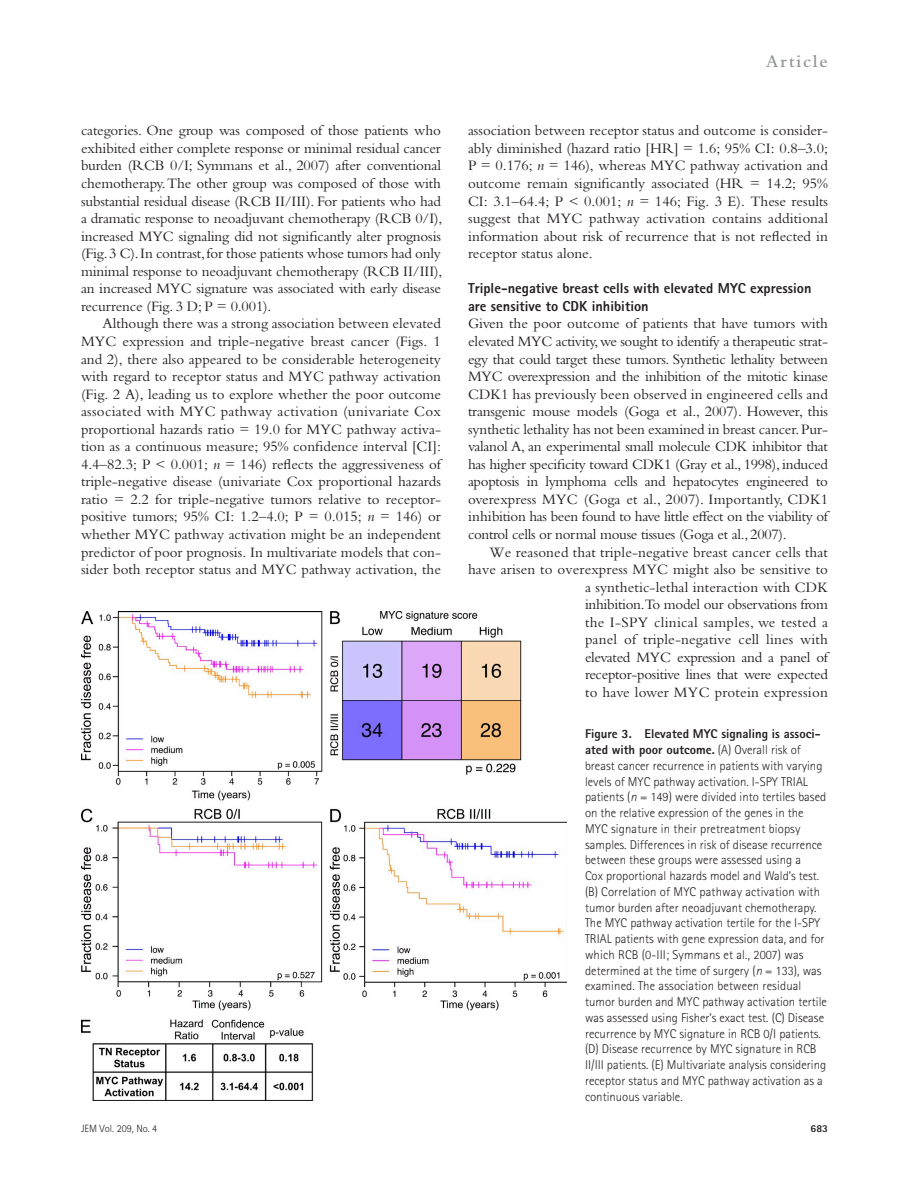
<style>
.page{position:relative;width:918px;height:1188px;background:#fff}
.page>*{position:absolute;margin:0;border:0;box-sizing:border-box;transform-origin:0 0}
.t1{font:600 18px "Bembo Std";letter-spacing:.1em;color:#949698}
.t2{font:15px/17.5px "Bembo Std";color:#231f20;text-align:justify}
.t3{font:800 14.4px/17.5px "Rotis Sans Serif Std";color:#231f20}
.t4{font:300 12.75px/15.8px "Rotis Sans Serif Std";color:#231f20}
.t5{font:300 10.5px "Rotis Sans Serif Std";color:#231f20}
.t6{font:800 10.5px "Rotis Sans Serif Std";color:#231f20}
.s1{font-style:italic}
.s2{font-weight:800}
</style>
<div class="page">
<img style="left:81px;top:611px;width:486px;height:490px">
<p class="t2" style="left:81px;top:122px;width:363px">categories. One group was composed of those patients who exhibited either complete response or minimal residual cancer burden (RCB 0/I; Symmans et al., 2007) after conventional chemotherapy. The other group was composed of those with substantial residual disease (RCB II/III). For patients who had a dramatic response to neoadjuvant chemotherapy (RCB 0/I), increased MYC signaling did not significantly alter prognosis (Fig. 3 C). In contrast, for those patients whose tumors had only minimal response to neoadjuvant chemotherapy (RCB II/III), an increased MYC signature was associated with early disease recurrence (Fig. 3 D; P = 0.001).</p>
<p class="t2" style="left:81px;top:315px;width:362px;text-indent:22px">Although there was a strong association between elevated MYC expression and triple-negative breast cancer (Figs. 1 and 2), there also appeared to be considerable heterogeneity with regard to receptor status and MYC pathway activation (Fig. 2 A), leading us to explore whether the poor outcome associated with MYC pathway activation (univariate Cox proportional hazards ratio = 19.0 for MYC pathway activa&shy;tion as a continuous measure; 95% confidence interval [CI]:<br>4.4–82.3; P &lt; 0.001; <span class="s1">n</span> = 146) reflects the aggressiveness of triple-negative disease (univariate Cox proportional hazards ratio = 2.2 for triple-negative tumors relative to receptor&shy;positive tumors; 95% CI: 1.2–4.0; P = 0.015; <span class="s1">n</span> = 146) or whether MYC pathway activation might be an independent predictor of poor prognosis. In multivariate models that con&shy;sider both receptor status and MYC pathway activation, the</p>
<p class="t5" style="left:81px;top:1123px;width:78px">JEM Vol. 209, No. 4</p>
<p class="t1" style="left:766px;top:51px;width:64px">Article</p>
<p class="t2" style="left:468px;top:122px;width:362px">association between receptor status and outcome is consider&shy;ably diminished (hazard ratio [HR] = 1.6; 95% CI: 0.8–3.0; P = 0.176; <span class="s1">n</span> = 146), whereas MYC pathway activation and outcome remain significantly associated (HR = 14.2; 95% CI: 3.1–64.4; P &lt; 0.001; <span class="s1">n</span> = 146; Fig. 3 E). These results suggest that MYC pathway activation contains additional information about risk of recurrence that is not reflected in receptor status alone.</p>
<p class="t3" style="left:468px;top:279px;width:345px">Triple-negative breast cells with elevated MYC expression are sensitive to CDK inhibition</p>
<p class="t2" style="left:468px;top:315px;width:362px">Given the poor outcome of patients that have tumors with elevated MYC activity, we sought to identify a therapeutic strat&shy;egy that could target these tumors. Synthetic lethality between MYC overexpression and the inhibition of the mitotic kinase CDK1 has previously been observed in engineered cells and transgenic mouse models (Goga et al., 2007). However, this synthetic lethality has not been examined in breast cancer. Pur&shy;valanol A, an experimental small molecule CDK inhibitor that has higher specificity toward CDK1 (Gray et al., 1998), induced apoptosis in lymphoma cells and hepatocytes engineered to overexpress MYC (Goga et al., 2007). Importantly, CDK1 inhibition has been found to have little effect on the viability of control cells or normal mouse tissues (Goga et al., 2007).</p>
<p class="t2" style="left:468px;top:543px;width:362px;text-align:right">We reasoned that triple-negative breast cancer cells that have arisen to overexpress MYC might also be sensitive to a synthetic-lethal interaction with CDK<br>inhibition.To model our observations from<br>the I-SPY clinical samples, we tested a<br>panel of triple-negative cell lines with<br>elevated MYC expression and a panel of<br>receptor-positive lines that were expected<br>to have lower MYC protein expression</p>
<p class="t4" style="left:585px;top:726px;width:244px"><span class="s2">Figure 3. Elevated MYC signaling is associ&shy;ated with poor outcome.</span> (A) Overall risk of breast cancer recurrence in patients with varying levels of MYC pathway activation. I-SPY TRIAL patients (<span class="s1">n</span> = 149) were divided into tertiles based on the relative expression of the genes in the MYC signature in their pretreatment biopsy samples. Differences in risk of disease recurrence between these groups were assessed using a<br>Cox proportional hazards model and Wald’s test. (B) Correlation of MYC pathway activation with tumor burden after neoadjuvant chemotherapy.<br>The MYC pathway activation tertile for the I-SPY TRIAL patients with gene expression data, and for which RCB (0-III; Symmans et al., 2007) was determined at the time of surgery (<span class="s1">n</span> = 133), was examined. The association between residual tumor burden and MYC pathway activation tertile was assessed using Fisher’s exact test. (C) Disease recurrence by MYC signature in RCB 0/I patients. (D) Disease recurrence by MYC signature in RCB II/III patients. (E) Multivariate analysis considering receptor status and MYC pathway activation as a continuous variable.</p>
<p class="t6" style="left:811px;top:1122px;width:19px">683</p>
</div>
